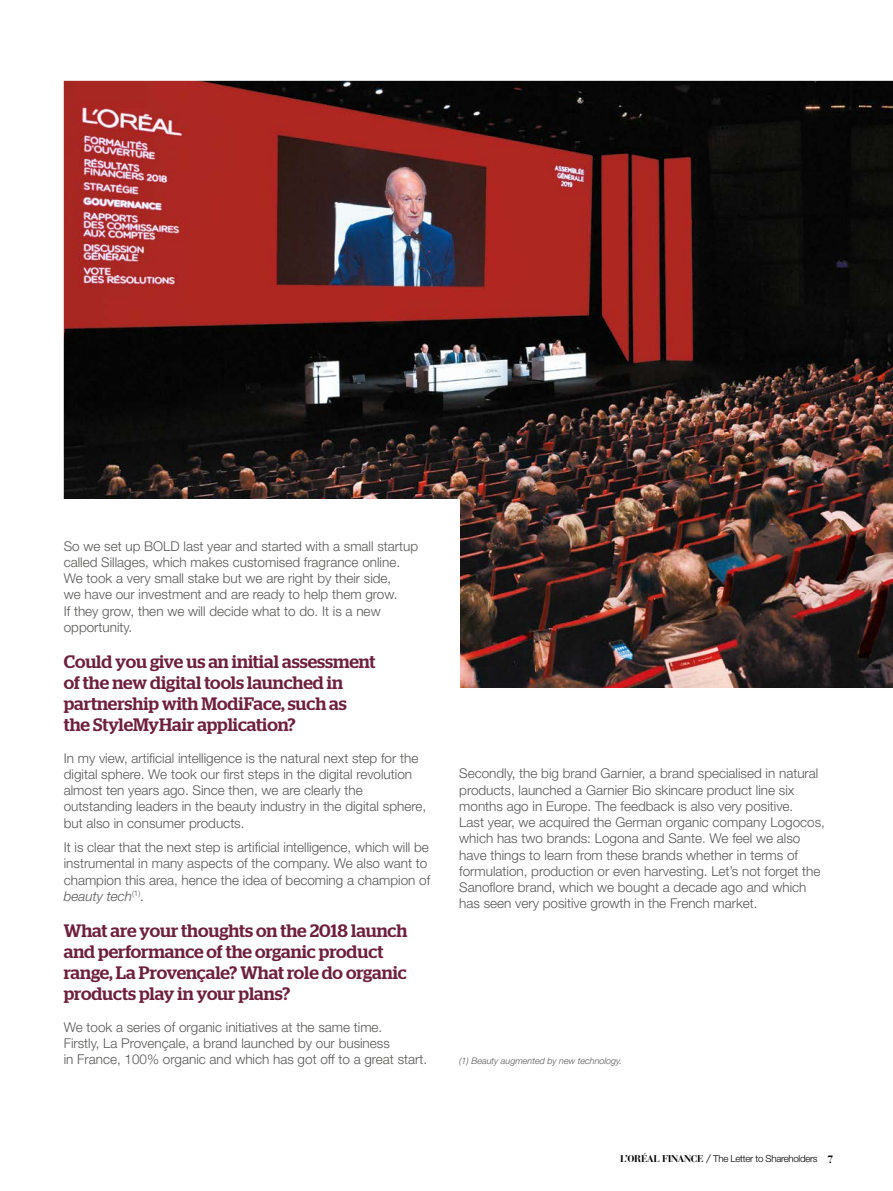
<style>
.page{position:relative;width:893px;height:1191px;background:#fff}
.page>*{position:absolute;margin:0;border:0;box-sizing:border-box;transform-origin:0 0}
.TEXTE_COURANT{font:500 18px/21px "Stag";color:#6d203d}
.TEXTE_COURANT-2{font:300 13.5px/16.2px "Helvetica Neue LT Std";color:#575756}
.t1{font:300 9.75px "Helvetica Neue LT Std";letter-spacing:-.03em;color:#000}
.TEXTE_COURANT-3{font:italic 300 9px "Helvetica Neue LT Std";color:#575756}
.s1{font-style:italic}
.s2{font-family:"Bauer Bodoni";font-weight:700}
.s3{font-family:"Gotham Rounded";font-weight:400}
.s4{font-family:"Bauer Bodoni";font-weight:700;font-size:10.5px}
</style>
<div class="page">
<img style="left:64px;top:81px;width:829px;height:607px">
<div style="left:0;top:499px;width:459px;height:618px;background:#fff"></div>
<p class="TEXTE_COURANT-2" style="left:64px;top:537px;width:356px">So we set up BOLD last year and started with a small startup called Sillages, which makes customised fragrance online.<br>We took a very small stake but we are right by their side,<br>we have our investment and are ready to help them grow.<br>If they grow, then we will decide what to do. It is a new opportunity.</p>
<p class="TEXTE_COURANT" style="left:64px;top:651px;width:313px">Could you give us an initial assessment of the new digital tools launched in partnership with ModiFace, such as the StyleMyHair application?</p>
<p class="TEXTE_COURANT-2" style="left:64px;top:749px;width:364px">In my view, artificial intelligence is the natural next step for the digital sphere. We took our first steps in the digital revolution almost ten years ago. Since then, we are clearly the outstanding leaders in the beauty industry in the digital sphere, but also in consumer products.</p>
<p class="TEXTE_COURANT-2" style="left:64px;top:839px;width:368px">It is clear that the next step is artificial intelligence, which will be instrumental in many aspects of the company. We also want to champion this area, hence the idea of becoming a champion of <span class="s1">beauty tech</span><sup>(1)</sup>.</p>
<p class="TEXTE_COURANT" style="left:64px;top:920px;width:345px">What are your thoughts on the 2018 launch and performance of the organic product range, La Provençale? What role do organic products play in your plans?</p>
<p class="TEXTE_COURANT-2" style="left:64px;top:1018px;width:365px">We took a series of organic initiatives at the same time.<br>Firstly, La Provençale, a brand launched by our business<br>in France, 100% organic and which has got off to a great start.</p>
<p class="TEXTE_COURANT-2" style="left:459px;top:765px;width:367px">Secondly, the big brand Garnier, a brand specialised in natural products, launched a Garnier Bio skincare product line six months ago in Europe. The feedback is also very positive.<br>Last year, we acquired the German organic company Logocos, which has two brands: Logona and Sante. We feel we also have things to learn from these brands whether in terms of formulation, production or even harvesting. Let’s not forget the Sanoflore brand, which we bought a decade ago and which has seen very positive growth in the French market.</p>
<p class="TEXTE_COURANT-3" style="left:459px;top:1055px;width:164px">(1) Beauty augmented by new technology.</p>
<p class="t1" style="left:620px;top:1152px;width:215px"><span class="s2">L’ORÉAL FINANCE</span> <span class="s3">/</span> The Letter to Shareholders <span class="s4">7</span></p>
</div>
